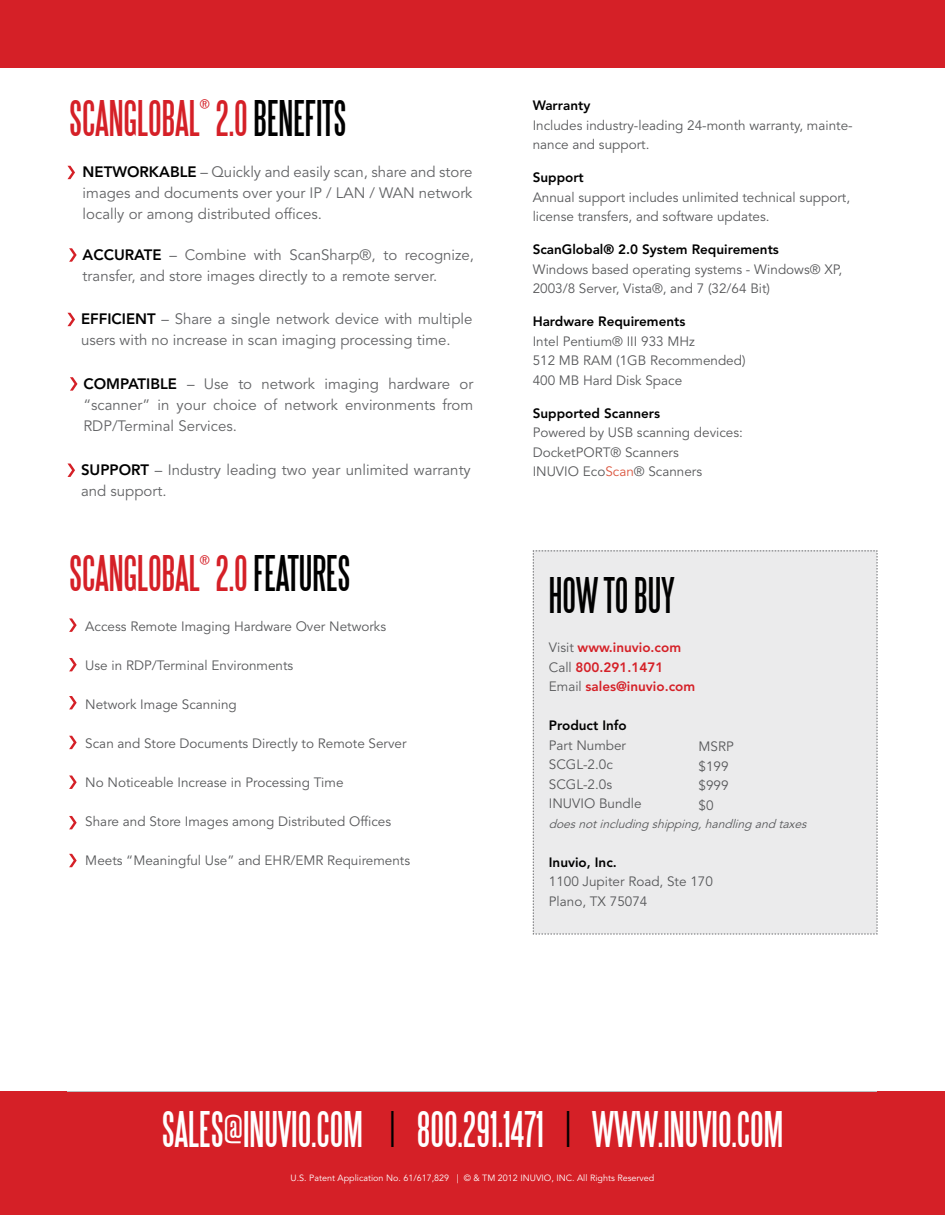
<style>
.page{position:relative;width:945px;height:1215px;background:#fff}
.page>*{position:absolute;margin:0;border:0;box-sizing:border-box;transform-origin:0 0}
.t1{font:45px "Steelfish";color:#fff}
.t2{font:45px "Steelfish";color:#d52027}
.t3{font:45px "Steelfish";color:#000}
.t4{font:15px/21px "Avenir LT Std";color:#636466}
.t5{font:800 15px "Avenir LT Std";color:#000}
.t6{font:13.5px/19.5px "Avenir LT Std";color:#58595b}
.t7{font:800 13.5px "Avenir LT Std";color:#000}
.t8{font:800 13.5px/19.5px "Avenir LT Std";color:#d52027}
.t9{font:italic 12px "Avenir LT Std";color:#58595b}
.t10{font:9px "Avenir LT Std";color:#fff}
.s1{color:#000}
.s2{font-weight:800;color:#000}
.s3{color:#db5740}
.s4{font-weight:400;color:#58595b}
</style>
<div class="page">
<div style="left:533px;top:551px;width:344px;height:383px;background:#ebebec"></div>
<svg style="left:69px;top:618px;width:8px;height:14px"></svg>
<svg style="left:69px;top:658px;width:8px;height:13px"></svg>
<svg style="left:69px;top:696px;width:8px;height:13px"></svg>
<svg style="left:69px;top:776px;width:8px;height:13px"></svg>
<svg style="left:69px;top:816px;width:8px;height:13px"></svg>
<svg style="left:69px;top:854px;width:8px;height:13px"></svg>
<div style="left:0;top:0;width:945px;height:68px;background:#d52027"></div>
<div style="left:0;top:1091px;width:945px;height:124px;background:#d52027"></div>
<hr style="left:68px;top:1091px;width:810px;height:1px;background:#bcbec0">
<svg style="left:69px;top:736px;width:8px;height:13px"></svg>
<svg style="left:68px;top:166px;width:7px;height:13px"></svg>
<svg style="left:69px;top:248px;width:8px;height:14px"></svg>
<svg style="left:68px;top:313px;width:7px;height:13px"></svg>
<svg style="left:70px;top:377px;width:7px;height:14px"></svg>
<svg style="left:68px;top:464px;width:7px;height:13px"></svg>
<h1 class="t2" style="left:69px;top:94px;width:279px">SCANGLOBAL<sup>®</sup> 2.0 <span class="s1">BENEFITS</span></h1>
<p class="t4" style="left:83px;top:162px;width:391px;text-align:justify"><span class="s2">NETWORKABLE</span> – Quickly and easily scan, share and store images and documents over your IP / LAN / WAN network locally or among distributed offices.</p>
<p class="t4" style="left:83px;top:244px;width:393px"><span class="s2">ACCURATE</span> – Combine with ScanSharp®, to recognize, transfer, and store images directly to a remote server.</p>
<p class="t4" style="left:81px;top:309px;width:393px"><span class="s2">EFFICIENT</span> – Share a single network device with multiple users with no increase in scan imaging processing time.</p>
<p class="t5" style="left:83px;top:374px;width:46px">Compatible</p>
<p class="t4" style="left:83px;top:373px;width:391px;text-align:justify;text-indent:104px">– Use to network imaging hardware or “scanner” in your choice of network environments from RDP/Terminal Services.</p>
<p class="t4" style="left:81px;top:460px;width:391px"><span class="s2">SUPPORT</span> – Industry leading two year unlimited warranty and support.</p>
<h1 class="t2" style="left:69px;top:550px;width:197px">SCANGLOBAL<sup>®</sup> 2.0<span class="s1">FEATURE</span></h1>
<h1 class="t3" style="left:338px;top:550px;width:15px">S</h1>
<p class="t6" style="left:85px;top:617px;width:302px">Access Remote Imaging Hardware Over Networks</p>
<p class="t6" style="left:85px;top:656px;width:210px">Use in RDP/Terminal Environments</p>
<p class="t6" style="left:85px;top:695px;width:153px">Network Image Scanning</p>
<p class="t6" style="left:85px;top:734px;width:323px">Scan and Store Documents Directly to Remote Server</p>
<p class="t6" style="left:85px;top:773px;width:260px">No Noticeable Increase in Processing Time</p>
<p class="t6" style="left:85px;top:812px;width:307px">Share and Store Images among Distributed Offices</p>
<p class="t6" style="left:85px;top:851px;width:326px">Meets “Meaningful Use” and EHR/EMR Requirements</p>
<p class="t7" style="left:533px;top:98px;width:59px">Warranty</p>
<p class="t6" style="left:533px;top:116px;width:322px">Includes industry-leading 24-month warranty, mainte&shy;nance and support.</p>
<p class="t7" style="left:533px;top:170px;width:53px">Support</p>
<p class="t6" style="left:533px;top:188px;width:319px">Annual support includes unlimited technical support, license transfers, and software updates.</p>
<p class="t7" style="left:533px;top:242px;width:248px">ScanGlobal® 2.0 System Requirements</p>
<p class="t6" style="left:533px;top:260px;width:311px">Windows based operating systems - Windows® XP,<br>2003/8 Server, Vista®, and 7 (32/64 Bit)</p>
<p class="t7" style="left:533px;top:313px;width:154px">Hardware Requirements</p>
<p class="t6" style="left:533px;top:332px;width:214px">Intel Pentium® III 933 MHz<br>512 MB RAM (1GB Recommended)<br>400 MB Hard Disk Space</p>
<p class="t7" style="left:533px;top:405px;width:129px">Supported Scanners</p>
<p class="t6" style="left:533px;top:423px;width:212px">Powered by USB scanning devices:<br>DocketPORT® Scanners<br>INUVIO Eco<span class="s3">Scan</span>® Scanners</p>
<h1 class="t3" style="left:549px;top:572px;width:127px">HOW TO BUY</h1>
<p class="t8" style="left:549px;top:638px;width:148px"><span class="s4">Visit</span> www.inuvio.com<br><span class="s4">Call</span> 800.291.1471<br><span class="s4">Email</span> sales@inuvio.com</p>
<p class="t7" style="left:549px;top:717px;width:79px">Product Info</p>
<p class="t6" style="left:549px;top:736px;width:94px">Part Number<br>SCGL-2.0c<br>SCGL-2.0s<br>INUVIO Bundle</p>
<p class="t9" style="left:549px;top:817px;width:263px">doesnotincluding shipping,handling and taxes</p>
<p class="t7" style="left:549px;top:854px;width:69px">Inuvio, Inc.</p>
<p class="t6" style="left:549px;top:872px;width:166px">1100 Jupiter Road, Ste 170<br>Plano, TX 75074</p>
<p class="t6" style="left:699px;top:737px;width:37px">MSRP $199 $999 $0</p>
<h1 class="t1" style="left:162px;top:1105px;width:623px">SALES@INUVIO.COM <span class="s1">|</span> 800.291.1471 <span class="s1">|</span> WWW.INUVIO.COM</h1>
<p class="t10" style="left:291px;top:1173px;width:365px">U.S. Patent Application No. 61/617,829 | © &amp; TM 2012 INUVIO, INC. All Rights Reserved</p>
</div>
